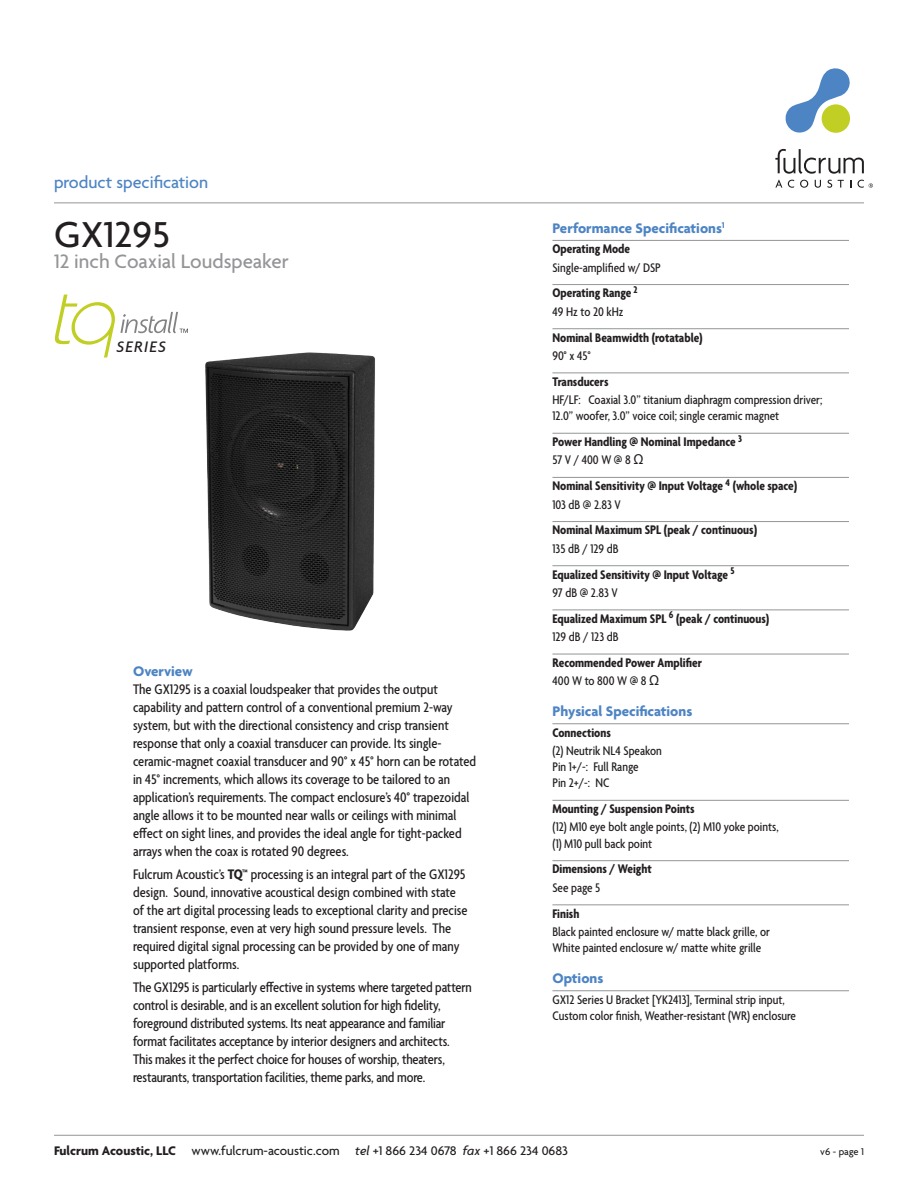
<style>
.page{position:relative;width:918px;height:1188px;background:#fff}
.page>*{position:absolute;margin:0;border:0;box-sizing:border-box;transform-origin:0 0}
.t1{font:500 39px "Agenda";color:#231f20}
.t2{font:500 21px "Agenda";color:#939598}
.t3{font:500 18px "Agenda";color:#4d84c4}
.t4{font:italic 500 16.5px "Agenda";letter-spacing:.08em;color:#231f20}
.body{font:500 condensed 15px/18px "Agenda";color:#231f20}
.blue_head{font:700 15px "Agenda";color:#4d84c4}
.data{font:500 condensed 13.5px/16.2px "Agenda";color:#231f20}
.data_head{font:700 condensed 13.5px "Agenda";color:#231f20}
.options_head{font:500 condensed 13.5px/16.2px "Agenda";color:#231f20}
.t5{font:500 13.5px "Agenda";color:#231f20}
.t6{font:500 10.5px "Agenda";letter-spacing:-.005em;color:#231f20}
.s1{font-weight:700}
.s2{font-family:"Arial";font-weight:400;font-stretch:normal}
.s3{font-style:italic}
</style>
<div class="page">
<hr style="left:54px;top:1135px;width:810px;height:1px;background:#939598">
<hr style="left:54px;top:202px;width:810px;height:1px;background:#939598">
<img style="left:205px;top:352px;width:170px;height:279px">
<hr style="left:552px;top:240px;width:297px;height:1px;background:#939598">
<hr style="left:552px;top:284px;width:297px;height:1px;background:#939598">
<hr style="left:552px;top:328px;width:297px;height:1px;background:#939598">
<hr style="left:552px;top:373px;width:297px;height:1px;background:#939598">
<hr style="left:552px;top:433px;width:297px;height:1px;background:#939598">
<hr style="left:552px;top:477px;width:297px;height:1px;background:#939598">
<hr style="left:552px;top:521px;width:297px;height:1px;background:#939598">
<hr style="left:552px;top:565px;width:297px;height:1px;background:#939598">
<hr style="left:552px;top:610px;width:297px;height:1px;background:#939598">
<hr style="left:552px;top:654px;width:297px;height:1px;background:#939598">
<hr style="left:552px;top:723px;width:297px;height:1px;background:#939598">
<hr style="left:552px;top:800px;width:297px;height:1px;background:#939598">
<hr style="left:552px;top:860px;width:297px;height:1px;background:#939598">
<hr style="left:552px;top:904px;width:297px;height:1px;background:#939598">
<hr style="left:552px;top:990px;width:297px;height:1px;background:#939598">
<svg style="left:55px;top:295px;width:133px;height:62px"></svg>
<svg style="left:785px;top:68px;width:65px;height:65px"></svg>
<svg style="left:775px;top:149px;width:89px;height:25px"></svg>
<svg style="left:775px;top:180px;width:7px;height:8px"></svg>
<svg style="left:788px;top:180px;width:6px;height:8px"></svg>
<svg style="left:800px;top:180px;width:8px;height:8px"></svg>
<svg style="left:815px;top:180px;width:6px;height:8px"></svg>
<svg style="left:827px;top:180px;width:5px;height:8px"></svg>
<svg style="left:838px;top:180px;width:6px;height:8px"></svg>
<svg style="left:858px;top:180px;width:15px;height:8px"></svg>
<p class="t3" style="left:54px;top:172px;width:156px">product specification</p>
<p class="t1" style="left:54px;top:211px;width:117px">GX1295</p>
<p class="t2" style="left:54px;top:249px;width:236px">12 inch Coaxial Loudspeaker</p>
<p class="t4" style="left:116px;top:336px;width:51px">SERIES</p>
<p class="blue_head" style="left:133px;top:662px;width:61px">Overview</p>
<p class="body" style="left:133px;top:681px;width:345px">The GX1295 is a coaxial loudspeaker that provides the output capability and pattern control of a conventional premium 2-way system, but with the directional consistency and crisp transient response that only a coaxial transducer can provide. Its single&shy;ceramic-magnet coaxial transducer and 90° x 45° horn can be rotated in 45° increments, which allows its coverage to be tailored to an application’s requirements. The compact enclosure’s 40° trapezoidal angle allows it to be mounted near walls or ceilings with minimal effect on sight lines, and provides the ideal angle for tight-packed arrays when the coax is rotated 90 degrees.</p>
<p class="body" style="left:133px;top:866px;width:336px">Fulcrum Acoustic’s <span class="s1">TQ™</span> processing is an integral part of the GX1295 design. Sound, innovative acoustical design combined with state of the art digital processing leads to exceptional clarity and precise transient response, even at very high sound pressure levels. The required digital signal processing can be provided by one of many supported platforms.</p>
<p class="body" style="left:133px;top:980px;width:340px">The GX1295 is particularly effective in systems where targeted pattern control is desirable, and is an excellent solution for high fidelity, foreground distributed systems. Its neat appearance and familiar format facilitates acceptance by interior designers and architects.<br>This makes it the perfect choice for houses of worship, theaters, restaurants, transportation facilities, theme parks, and more.</p>
<p class="blue_head" style="left:552px;top:219px;width:174px">Performance Specifications<sup>1</sup></p>
<p class="data_head" style="left:552px;top:242px;width:79px">Operating Mode</p>
<p class="data" style="left:552px;top:260px;width:110px">Single-amplified w/ DSP</p>
<p class="data_head" style="left:552px;top:286px;width:87px">Operating Range <sup>2</sup></p>
<p class="data" style="left:552px;top:304px;width:73px">49 Hz to 20 kHz</p>
<p class="data_head" style="left:552px;top:330px;width:152px">Nominal Beamwidth (rotatable)</p>
<p class="data" style="left:552px;top:348px;width:40px">90° x 45°</p>
<p class="data_head" style="left:552px;top:374px;width:58px">Transducers</p>
<p class="data" style="left:552px;top:392px;width:271px">HF/LF: Coaxial 3.0” titanium diaphragm compression driver;<br>12.0” woofer, 3.0” voice coil; single ceramic magnet</p>
<p class="data_head" style="left:552px;top:434px;width:191px">Power Handling @ Nominal Impedance <sup>3</sup></p>
<p class="data" style="left:552px;top:453px;width:93px">57 V / 400 W @ 8 <span class="s2">Ω</span></p>
<p class="data_head" style="left:552px;top:479px;width:246px">Nominal Sensitivity @ Input Voltage <sup>4</sup> (whole space)</p>
<p class="data" style="left:552px;top:497px;width:70px">103 dB @ 2.83 V</p>
<p class="data_head" style="left:552px;top:523px;width:206px">Nominal Maximum SPL (peak / continuous)</p>
<p class="data" style="left:552px;top:541px;width:68px">135 dB / 129 dB</p>
<p class="data_head" style="left:552px;top:567px;width:184px">Equalized Sensitivity @ Input Voltage <sup>5</sup></p>
<p class="data" style="left:552px;top:585px;width:67px">97 dB @ 2.83 V</p>
<p class="data_head" style="left:552px;top:611px;width:218px">Equalized Maximum SPL <sup>6</sup> (peak / continuous)</p>
<p class="data" style="left:552px;top:629px;width:68px">129 dB / 123 dB</p>
<p class="data_head" style="left:552px;top:655px;width:151px">Recommended Power Amplifier</p>
<p class="data" style="left:552px;top:674px;width:108px">400 W to 800 W @ 8 <span class="s2">Ω</span></p>
<p class="blue_head" style="left:552px;top:702px;width:141px">Physical Specifications</p>
<p class="data_head" style="left:552px;top:725px;width:60px">Connections</p>
<p class="data" style="left:552px;top:743px;width:111px">(2) Neutrik NL4 Speakon<br>Pin 1+/-: Full Range<br>Pin 2+/-: NC</p>
<p class="data_head" style="left:552px;top:802px;width:144px">Mounting / Suspension Points</p>
<p class="data" style="left:552px;top:820px;width:228px">(12) M10 eye bolt angle points, (2) M10 yoke points, (1) M10 pull back point</p>
<p class="data_head" style="left:552px;top:862px;width:101px">Dimensions / Weight</p>
<p class="data" style="left:552px;top:880px;width:49px">See page 5</p>
<p class="data_head" style="left:552px;top:906px;width:28px">Finish</p>
<p class="data" style="left:552px;top:924px;width:219px">Black painted enclosure w/ matte black grille, or<br>White painted enclosure w/ matte white grille</p>
<p class="blue_head" style="left:552px;top:969px;width:52px">Options</p>
<p class="options_head" style="left:552px;top:992px;width:245px">GX12 Series U Bracket [YK2413], Terminal strip input,<br>Custom color finish, Weather-resistant (WR) enclosure</p>
<p class="t5" style="left:54px;top:1142px;width:515px"><span class="s1">Fulcrum Acoustic, LLC</span> www.fulcrum-acoustic.com <span class="s3">tel</span> +1 866 234 0678 <span class="s3">fax</span> +1 866 234 0683</p>
<p class="t6" style="left:820px;top:1145px;width:45px">v6 - page 1</p>
</div>
